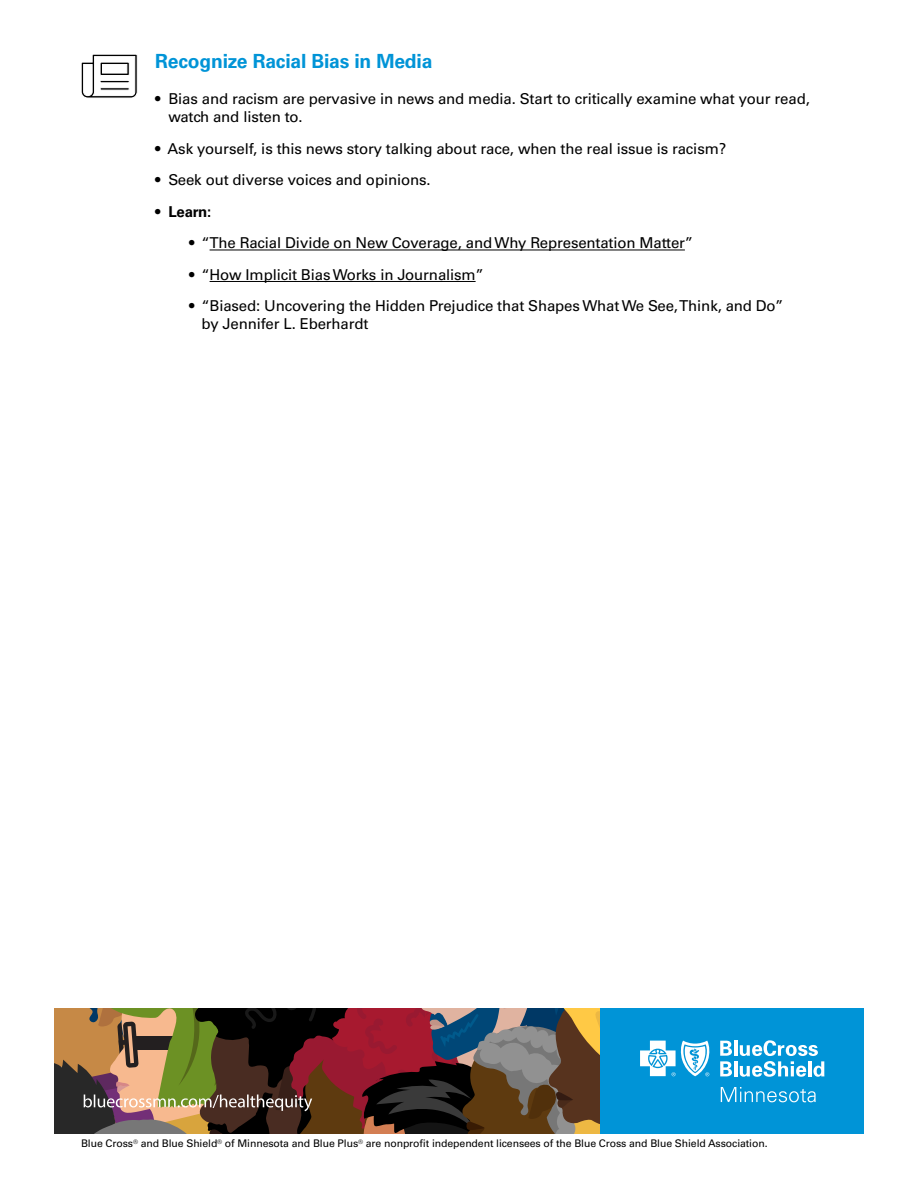
<style>
.page{position:relative;width:918px;height:1188px;background:#fff}
.page>*{position:absolute;margin:0;border:0;box-sizing:border-box;transform-origin:0 0}
.t1{font:700 19.5px "Univers LT Std";letter-spacing:-.01em;color:#0094d7}
.t2{font:15px/18px "Univers LT Std";letter-spacing:-.01em;color:#000}
.t3{font:700 15px "Univers LT Std";letter-spacing:-.01em;color:#000}
.t4{font:10.5px "Univers LT Std";letter-spacing:-.01em;color:#000}
.s1{font-weight:400}
</style>
<div class="page">
<hr style="left:210px;top:250px;width:475px;height:1px;background:#000">
<hr style="left:210px;top:281px;width:266px;height:1px;background:#000">
<svg style="left:54px;top:1009px;width:546px;height:125px;background:#674938"></svg>
<div style="left:600px;top:1009px;width:264px;height:125px;background:#0094d7"></div>
<hr style="left:734px;top:1041px;width:3px;height:15px;background:#fff">
<svg style="left:720px;top:1041px;width:12px;height:36px"></svg>
<hr style="left:734px;top:1061px;width:3px;height:15px;background:#fff">
<svg style="left:740px;top:1040px;width:84px;height:37px"></svg>
<svg style="left:721px;top:1087px;width:95px;height:15px"></svg>
<svg style="left:640px;top:1041px;width:70px;height:35px"></svg>
<svg style="left:81px;top:54px;width:57px;height:44px"></svg>
<h1 class="t1" style="left:155px;top:50px;width:279px">Recognize Racial Bias in Media</h1>
<p class="t2" style="left:168px;top:90px;width:643px;text-indent:-13px">• Bias and racism are pervasive in news and media. Start to critically examine what your read, watch and listen to.</p>
<p class="t2" style="left:155px;top:140px;width:572px">• Ask yourself, is this news story talking about race, when the real issue is racism?</p>
<p class="t2" style="left:155px;top:171px;width:277px">• Seek out diverse voices and opinions.</p>
<p class="t3" style="left:155px;top:203px;width:57px"><span class="s1">•</span> Learn:</p>
<p class="t2" style="left:189px;top:234px;width:506px">• “The Racial Divide on New Coverage, and Why Representation Matter”</p>
<p class="t2" style="left:189px;top:266px;width:296px">• “How Implicit Bias Works in Journalism”</p>
<p class="t2" style="left:201px;top:297px;width:584px;text-indent:-12px">• “Biased: Uncovering the Hidden Prejudice that Shapes What We See, Think, and Do” by Jennifer L. Eberhardt</p>
<p class="t4" style="left:81px;top:1137px;width:688px">Blue Cross<sup>®</sup> and Blue Shield<sup>®</sup> of Minnesota and Blue Plus<sup>®</sup> are nonprofit independent licensees of the Blue Cross and Blue Shield Association.</p>
</div>
